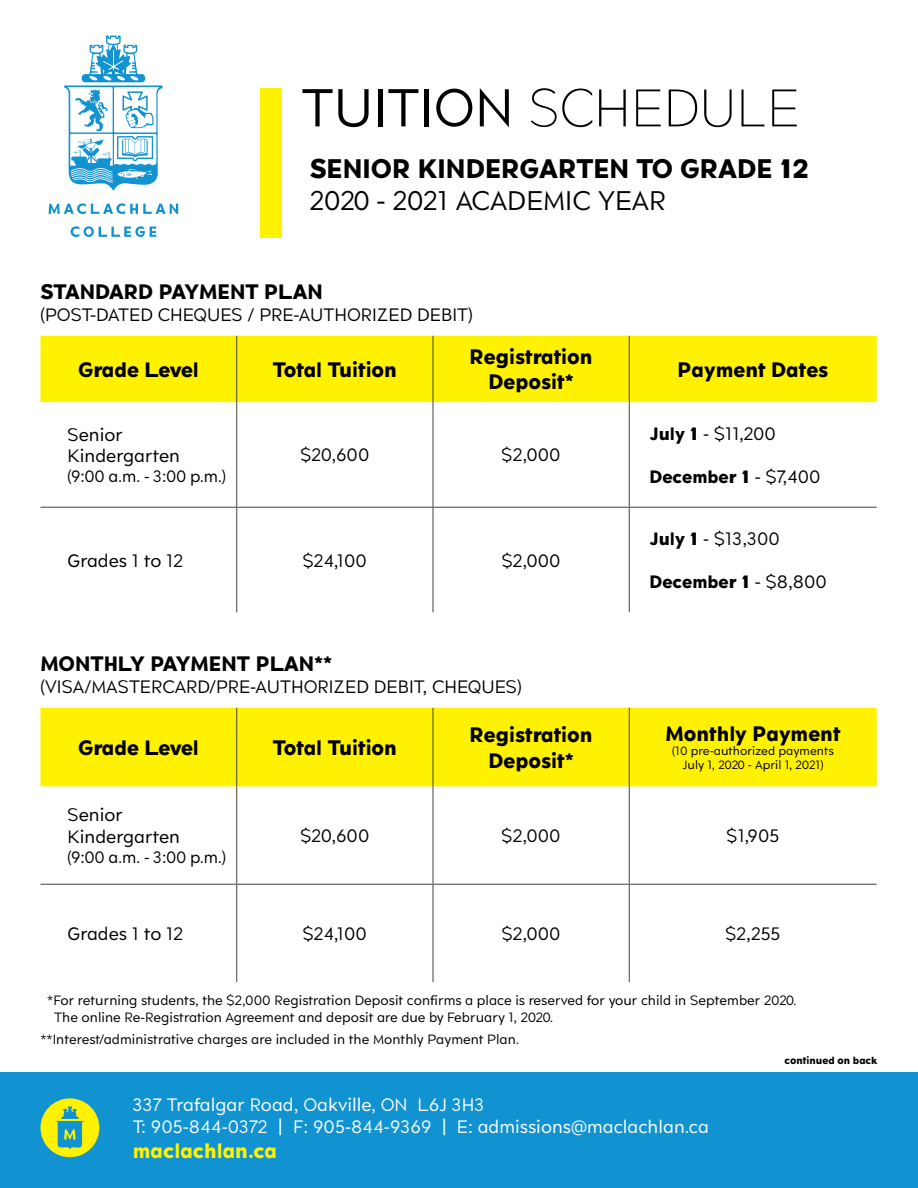
<style>
.page{position:relative;width:918px;height:1188px;background:#fff}
.page>*{position:absolute;margin:0;border:0;box-sizing:border-box;transform-origin:0 0}
.t1{font:300 53.4px "Okojo Pro";color:#000}
.t2{font:700 27px "Okojo Pro";color:#000}
.t3{font:27px "Okojo Pro";color:#000}
.t4{font:700 21px/25.2px "Okojo Pro";color:#000;text-align:center}
.t5{font:700 21px "Okojo Pro";color:#fff200}
.t6{font:18px/21.6px "Okojo Pro";color:#000}
.t7{font:18px/21.6px "Okojo Pro";color:#fff}
.t8{font:700 18px "Okojo Pro";color:#000}
.t9{font:16.5px "Okojo Pro";letter-spacing:-.02em;color:#000}
.t10{font:13.5px/16.2px "Okojo Pro";color:#000}
.t11{font:12px/14.4px "Okojo Pro";color:#000;text-align:center}
.t12{font:700 10.5px "Okojo Pro";color:#000}
.s1{font-weight:400}
.s2{font-weight:700}
</style>
<div class="page">
<div style="left:40px;top:336px;width:837px;height:66px;background:#fff200"></div>
<hr style="left:236px;top:336px;width:1px;height:66px;background:#434343">
<hr style="left:433px;top:336px;width:1px;height:66px;background:#434343">
<hr style="left:629px;top:336px;width:1px;height:66px;background:#434343">
<hr style="left:236px;top:402px;width:1px;height:105px;background:#434343">
<hr style="left:433px;top:402px;width:1px;height:105px;background:#434343">
<hr style="left:629px;top:402px;width:1px;height:105px;background:#434343">
<hr style="left:40px;top:507px;width:197px;height:1px;background:#434343">
<hr style="left:237px;top:507px;width:196px;height:1px;background:#434343">
<hr style="left:236px;top:508px;width:1px;height:104px;background:#434343">
<hr style="left:433px;top:507px;width:196px;height:1px;background:#434343">
<hr style="left:433px;top:508px;width:1px;height:104px;background:#434343">
<hr style="left:629px;top:507px;width:248px;height:1px;background:#434343">
<hr style="left:629px;top:508px;width:1px;height:104px;background:#434343">
<div style="left:40px;top:708px;width:837px;height:78px;background:#fff200"></div>
<hr style="left:236px;top:708px;width:1px;height:78px;background:#434343">
<hr style="left:433px;top:708px;width:1px;height:78px;background:#434343">
<hr style="left:629px;top:708px;width:1px;height:78px;background:#434343">
<hr style="left:236px;top:786px;width:1px;height:98px;background:#434343">
<hr style="left:433px;top:786px;width:1px;height:98px;background:#434343">
<hr style="left:629px;top:786px;width:1px;height:98px;background:#434343">
<hr style="left:40px;top:884px;width:197px;height:1px;background:#434343">
<hr style="left:237px;top:884px;width:196px;height:1px;background:#434343">
<hr style="left:236px;top:885px;width:1px;height:97px;background:#434343">
<hr style="left:433px;top:884px;width:196px;height:1px;background:#434343">
<hr style="left:433px;top:885px;width:1px;height:97px;background:#434343">
<hr style="left:629px;top:884px;width:248px;height:1px;background:#434343">
<hr style="left:629px;top:885px;width:1px;height:97px;background:#434343">
<div style="left:0;top:1072px;width:918px;height:116px;background:#1192d1"></div>
<svg style="left:64px;top:36px;width:99px;height:155px"></svg>
<svg style="left:49px;top:203px;width:129px;height:11px"></svg>
<svg style="left:71px;top:226px;width:85px;height:11px"></svg>
<svg style="left:41px;top:1098px;width:58px;height:59px"></svg>
<div style="left:260px;top:89px;width:21px;height:149px;background:#fff200"></div>
<h1 class="t1" style="left:301px;top:70px;width:500px"><span class="s1">TUITION</span> SCHEDULE</h1>
<h2 class="t2" style="left:310px;top:149px;width:501px">SENIOR KINDERGARTEN TO GRADE 12</h2>
<h2 class="t3" style="left:310px;top:184px;width:358px">2020 - 2021 ACADEMIC YEAR</h2>
<h3 class="t4" style="left:40px;top:279px;width:284px">STANDARD PAYMENT PLAN</h3>
<h3 class="t6" style="left:40px;top:304px;width:434px">(POST-DATED CHEQUES / PRE-AUTHORIZED DEBIT)</h3>
<h3 class="t4" style="left:78px;top:357px;width:122px">Grade Level</h3>
<h3 class="t4" style="left:273px;top:357px;width:126px">Total Tuition</h3>
<h3 class="t4" style="left:470px;top:344px;width:125px">Registration<br>Deposit*</h3>
<h3 class="t6" style="left:68px;top:424px;width:114px">Senior<br>Kindergarten</h3>
<p class="t9" style="left:68px;top:466px;width:160px">(9:00 a.m. - 3:00 p.m.)</p>
<h3 class="t6" style="left:300px;top:445px;width:71px">$20,600</h3>
<h3 class="t6" style="left:502px;top:445px;width:60px">$2,000</h3>
<h3 class="t6" style="left:68px;top:550px;width:117px">Grades 1 to 12</h3>
<h3 class="t6" style="left:303px;top:550px;width:66px">$24,100</h3>
<h3 class="t6" style="left:502px;top:550px;width:60px">$2,000</h3>
<h3 class="t4" style="left:40px;top:651px;width:293px">MONTHLY PAYMENT PLAN**</h3>
<h3 class="t6" style="left:40px;top:676px;width:483px">(VISA/MASTERCARD/PRE-AUTHORIZED DEBIT, CHEQUES)</h3>
<h3 class="t4" style="left:678px;top:357px;width:152px">Payment Dates</h3>
<h3 class="t6" style="left:650px;top:423px;width:128px"><span class="s2">July 1</span> - $11,200</h3>
<h3 class="t8" style="left:650px;top:464px;width:173px">December 1 <span class="s1">- $7,400</span></h3>
<h3 class="t6" style="left:650px;top:528px;width:132px"><span class="s2">July 1</span> - $13,300</h3>
<h3 class="t8" style="left:650px;top:569px;width:179px">December 1 <span class="s1">- $8,800</span></h3>
<h3 class="t4" style="left:78px;top:735px;width:122px">Grade Level</h3>
<h3 class="t4" style="left:273px;top:735px;width:126px">Total Tuition</h3>
<h3 class="t4" style="left:470px;top:722px;width:125px">Registration<br>Deposit*</h3>
<h3 class="t4" style="left:665px;top:720px;width:177px">Monthly Payment</h3>
<p class="t11" style="left:672px;top:744px;width:163px">(10 pre-authorized payments<br>July 1, 2020 - April 1, 2021)</p>
<h3 class="t6" style="left:68px;top:805px;width:114px">Senior<br>Kindergarten</h3>
<p class="t9" style="left:68px;top:846px;width:160px">(9:00 a.m. - 3:00 p.m.)</p>
<h3 class="t6" style="left:300px;top:825px;width:71px">$20,600</h3>
<h3 class="t6" style="left:502px;top:825px;width:60px">$2,000</h3>
<h3 class="t6" style="left:727px;top:825px;width:54px">$1,905</h3>
<h3 class="t6" style="left:68px;top:923px;width:117px">Grades 1 to 12</h3>
<h3 class="t6" style="left:303px;top:923px;width:66px">$24,100</h3>
<h3 class="t6" style="left:502px;top:923px;width:60px">$2,000</h3>
<h3 class="t6" style="left:725px;top:923px;width:57px">$2,255</h3>
<p class="t10" style="left:54px;top:993px;width:744px;text-indent:-7px">*For returning students, the $2,000 Registration Deposit confirms a place is reserved for your child in September 2020.<br>The online Re-Registration Agreement and deposit are due by February 1, 2020.</p>
<p class="t10" style="left:40px;top:1031px;width:480px">**Interest/administrative charges are included in the Monthly Payment Plan.</p>
<h3 class="t7" style="left:133px;top:1095px;width:578px">337 Trafalgar Road, Oakville, ON L6J 3H3<br>T: 905-844-0372 | F: 905-844-9369 | E: admissions@maclachlan.ca</h3>
<h3 class="t5" style="left:133px;top:1136px;width:146px">maclachlan.ca</h3>
<p class="t12" style="left:784px;top:1053px;width:95px">continued on back</p>
</div>
